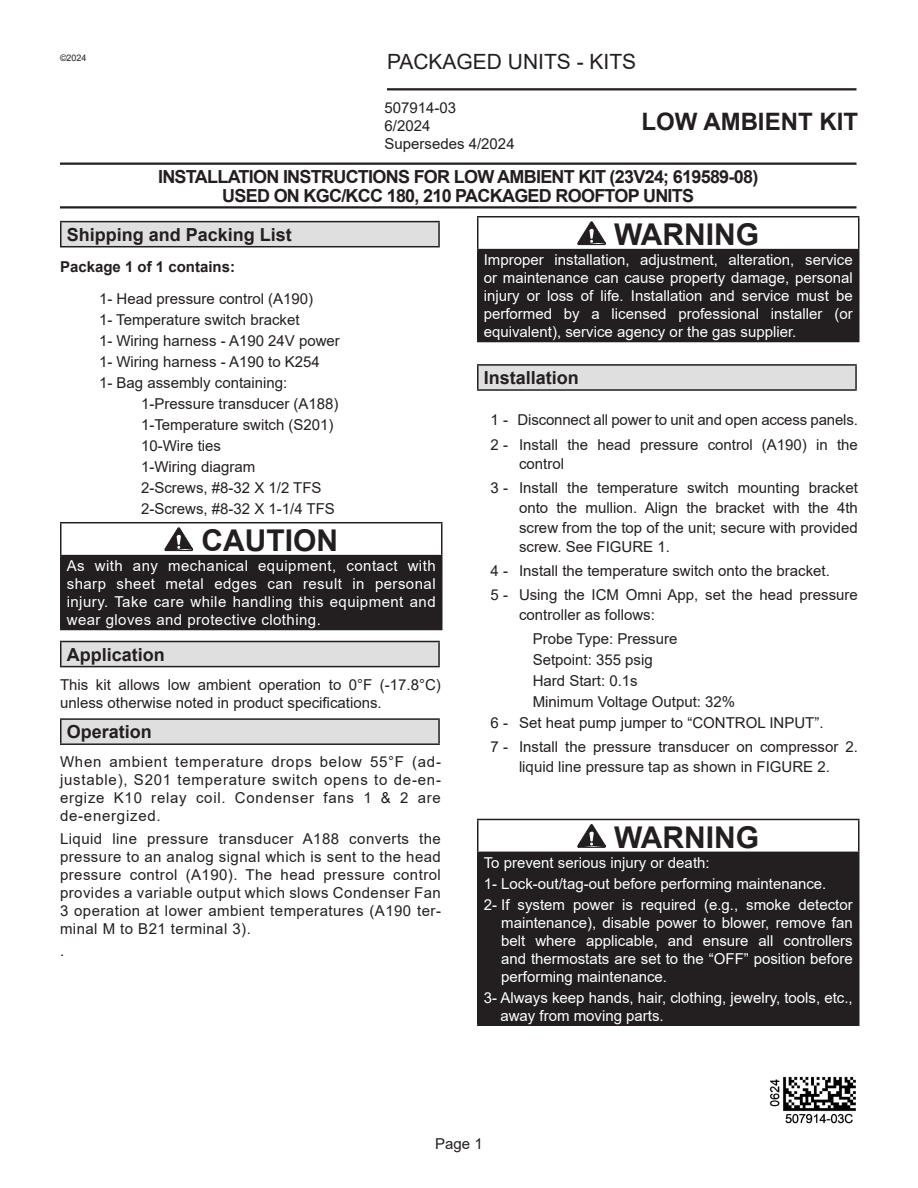
<style>
.page{position:relative;width:918px;height:1188px;background:#fff}
.page>*{position:absolute;margin:0;border:0;box-sizing:border-box;transform-origin:0 0}
.WARNING_20pt{font:700 30px "Arial";color:#231f20}
.Heading_12pt_Bold_Center{font:700 24px "Arial";color:#231f20}
.Kits___Accessories{font:21px "Arial";color:#231f20}
.Paragraph_Center{font:700 18px/19.5px "Arial";letter-spacing:-.04em;color:#231f20;text-align:center}
.Heading_12pt_Bold_Left{font:700 18px "Arial";color:#231f20}
.paragraph{font:15px/18px "Arial";color:#231f20}
.White_10pt{font:15px/18px "Arial";color:#fff;text-align:justify}
.Paragraph_Indent{font:15px "Arial";color:#231f20}
.Title_Form_No_Date{font:15px/18px "Arial";color:#231f20}
.Paragraph_Bold{font:700 15px "Arial";color:#231f20}
.Copyright{font:9px "Arial";color:#231f20}
</style>
<div class="page">
<hr style="left:387px;top:88px;width:469px;height:2px;background:#231f20">
<hr style="left:60px;top:206px;width:796px;height:3px;background:#231f20">
<hr style="left:60px;top:163px;width:796px;height:2px;background:#231f20">
<div style="left:61px;top:222px;width:378px;height:25px;background:#dfdfdf"></div>
<hr style="left:60px;top:221px;width:380px;height:1px;background:#231f20">
<hr style="left:60px;top:246px;width:380px;height:1px;background:#231f20">
<hr style="left:60px;top:222px;width:2px;height:24px;background:#231f20">
<hr style="left:438px;top:222px;width:2px;height:24px;background:#231f20">
<div style="left:61px;top:556px;width:381px;height:74px;background:#231f20"></div>
<hr style="left:60px;top:522px;width:382px;height:1px;background:#231f20">
<hr style="left:60px;top:523px;width:2px;height:32px;background:#231f20">
<hr style="left:441px;top:523px;width:1px;height:32px;background:#231f20">
<hr style="left:60px;top:555px;width:382px;height:1px;background:#231f20">
<hr style="left:60px;top:556px;width:2px;height:73px;background:#231f20">
<hr style="left:60px;top:629px;width:382px;height:1px;background:#231f20">
<svg style="left:164px;top:527px;width:29px;height:25px"></svg>
<div style="left:61px;top:642px;width:378px;height:25px;background:#dfdfdf"></div>
<hr style="left:60px;top:641px;width:380px;height:1px;background:#231f20">
<hr style="left:60px;top:666px;width:380px;height:1px;background:#231f20">
<hr style="left:60px;top:642px;width:2px;height:24px;background:#231f20">
<hr style="left:438px;top:642px;width:2px;height:24px;background:#231f20">
<div style="left:61px;top:719px;width:378px;height:25px;background:#dfdfdf"></div>
<hr style="left:60px;top:718px;width:380px;height:2px;background:#231f20">
<hr style="left:60px;top:743px;width:380px;height:2px;background:#231f20">
<hr style="left:60px;top:720px;width:2px;height:23px;background:#231f20">
<hr style="left:438px;top:720px;width:2px;height:23px;background:#231f20">
<div style="left:478px;top:250px;width:381px;height:92px;background:#231f20"></div>
<hr style="left:477px;top:216px;width:383px;height:2px;background:#231f20">
<hr style="left:477px;top:217px;width:1px;height:32px;background:#231f20">
<hr style="left:858px;top:217px;width:2px;height:32px;background:#231f20">
<hr style="left:477px;top:249px;width:383px;height:1px;background:#231f20">
<hr style="left:477px;top:250px;width:1px;height:91px;background:#231f20">
<hr style="left:858px;top:250px;width:2px;height:91px;background:#231f20">
<hr style="left:477px;top:341px;width:383px;height:1px;background:#231f20">
<svg style="left:577px;top:221px;width:29px;height:25px"></svg>
<div style="left:478px;top:365px;width:378px;height:25px;background:#dfdfdf"></div>
<hr style="left:477px;top:364px;width:380px;height:2px;background:#231f20">
<hr style="left:477px;top:389px;width:380px;height:2px;background:#231f20">
<svg style="left:477px;top:366px;width:1px;height:23px"></svg>
<hr style="left:855px;top:366px;width:2px;height:23px;background:#231f20">
<div style="left:478px;top:852px;width:381px;height:173px;background:#231f20"></div>
<hr style="left:477px;top:819px;width:383px;height:1px;background:#231f20">
<hr style="left:477px;top:820px;width:1px;height:32px;background:#231f20">
<hr style="left:858px;top:820px;width:2px;height:32px;background:#231f20">
<hr style="left:477px;top:852px;width:383px;height:1px;background:#231f20">
<hr style="left:477px;top:853px;width:1px;height:172px;background:#231f20">
<hr style="left:858px;top:853px;width:2px;height:172px;background:#231f20">
<hr style="left:477px;top:1025px;width:383px;height:1px;background:#231f20">
<svg style="left:577px;top:824px;width:29px;height:24px"></svg>
<img style="left:769px;top:1076px;width:87px;height:48px">
<p class="Copyright" style="left:60px;top:51px;width:28px">©2024</p>
<p class="Kits___Accessories" style="left:387px;top:47px;width:251px">PACKAGED UNITS - KITS</p>
<p class="Title_Form_No_Date" style="left:385px;top:99px;width:132px">507914-03<br>6/2024<br>Supersedes 4/2024</p>
<p class="Paragraph_Center" style="left:158px;top:167px;width:602px">INSTALLATION INSTRUCTIONS FOR LOW AMBIENT KIT (23V24; 619589-08)<br>USED ON KGC/KCC 180, 210 PACKAGED ROOFTOP UNITS</p>
<p class="Heading_12pt_Bold_Center" style="left:642px;top:105px;width:218px">LOW AMBIENT KIT</p>
<p class="Heading_12pt_Bold_Left" style="left:67px;top:222px;width:227px">Shipping and Packing List</p>
<p class="Paragraph_Bold" style="left:60px;top:256px;width:177px">Package 1 of 1 contains:</p>
<p class="Paragraph_Indent" style="left:99px;top:288px;width:216px">1- Head pressure control (A190)</p>
<p class="Paragraph_Indent" style="left:99px;top:309px;width:202px">1- Temperature switch bracket</p>
<p class="Paragraph_Indent" style="left:99px;top:330px;width:242px">1- Wiring harness - A190 24V power</p>
<p class="Paragraph_Indent" style="left:99px;top:351px;width:222px">1- Wiring harness - A190 to K254</p>
<p class="Paragraph_Indent" style="left:99px;top:372px;width:190px">1- Bag assembly containing:</p>
<p class="Paragraph_Indent" style="left:141px;top:393px;width:199px">1-Pressure transducer (A188)</p>
<p class="Paragraph_Indent" style="left:141px;top:414px;width:194px">1-Temperature switch (S201)</p>
<p class="Paragraph_Indent" style="left:141px;top:435px;width:82px">10-Wire ties</p>
<p class="Paragraph_Indent" style="left:141px;top:456px;width:116px">1-Wiring diagram</p>
<p class="Paragraph_Indent" style="left:141px;top:477px;width:182px">2-Screws, #8-32 X 1/2 TFS</p>
<p class="Paragraph_Indent" style="left:141px;top:498px;width:195px">2-Screws, #8-32 X 1-1/4 TFS</p>
<p class="WARNING_20pt" style="left:201px;top:519px;width:138px">CAUTION</p>
<p class="White_10pt" style="left:67px;top:557px;width:370px">As with any mechanical equipment, contact with sharp sheet metal edges can result in personal injury. Take care while handling this equipment and wear gloves and protective clothing.</p>
<p class="Heading_12pt_Bold_Left" style="left:67px;top:642px;width:100px">Application</p>
<p class="paragraph" style="left:60px;top:675px;width:382px">This kit allows low ambient operation to 0°F (-17.8°C) unless otherwise noted in product specifications.</p>
<p class="Heading_12pt_Bold_Left" style="left:67px;top:719px;width:87px">Operation</p>
<p class="paragraph" style="left:60px;top:753px;width:382px;text-align:justify">When ambient temperature drops below 55°F (ad&shy;justable), S201 temperature switch opens to de-en&shy;ergize K10 relay coil. Condenser fans 1 &amp; 2 are de-energized.</p>
<p class="paragraph" style="left:60px;top:830px;width:382px;text-align:justify">Liquid line pressure transducer A188 converts the pressure to an analog signal which is sent to the head pressure control (A190). The head pressure control provides a variable output which slows Condenser Fan 3 operation at lower ambient temperatures (A190 ter&shy;minal M to B21 terminal 3).</p>
<p class="paragraph" style="left:60px;top:942px;width:6px">.</p>
<p class="WARNING_20pt" style="left:614px;top:213px;width:146px">WARNING</p>
<p class="White_10pt" style="left:484px;top:251px;width:370px">Improper installation, adjustment, alteration, service or maintenance can cause property damage, personal injury or loss of life. Installation and service must be performed by a licensed professional installer (or equivalent), service agency or the gas supplier.</p>
<p class="Heading_12pt_Bold_Left" style="left:484px;top:365px;width:97px">Installation</p>
<p class="paragraph" style="left:490px;top:411px;width:369px">1 - Disconnect all power to unit and open access panels.</p>
<p class="paragraph" style="left:519px;top:434px;width:340px;line-height:19.6px;text-indent:-28px">2 - Install the head pressure control (A190) in the control</p>
<p class="paragraph" style="left:519px;top:478px;width:341px;line-height:19.6px;text-align:justify;text-indent:-28px">3 - Install the temperature switch mounting bracket onto the mullion. Align the bracket with the 4th screw from the top of the unit; secure with provided screw. See FIGURE 1.</p>
<p class="paragraph" style="left:490px;top:562px;width:341px">4 - Install the temperature switch onto the bracket.</p>
<p class="paragraph" style="left:519px;top:585px;width:340px;line-height:19.5px;text-indent:-28px">5 - Using the ICM Omni App, set the head pressure controller as follows:</p>
<p class="Paragraph_Indent" style="left:533px;top:628px;width:146px">Probe Type: Pressure</p>
<p class="Paragraph_Indent" style="left:533px;top:649px;width:122px">Setpoint: 355 psig</p>
<p class="Paragraph_Indent" style="left:533px;top:670px;width:107px">Hard Start: 0.1s</p>
<p class="Paragraph_Indent" style="left:533px;top:691px;width:204px">Minimum Voltage Output: 32%</p>
<p class="paragraph" style="left:490px;top:714px;width:335px">6 - Set heat pump jumper to “CONTROL INPUT”.</p>
<p class="paragraph" style="left:490px;top:737px;width:369px;line-height:19.6px;text-align:center">7 - Install the pressure transducer on compressor 2. liquid line pressure tap as shown in FIGURE 2.</p>
<p class="WARNING_20pt" style="left:614px;top:816px;width:146px">WARNING</p>
<p class="White_10pt" style="left:484px;top:853px;width:227px">To prevent serious injury or death:</p>
<p class="White_10pt" style="left:484px;top:874px;width:344px">1- Lock-out/tag-out before performing maintenance.</p>
<p class="White_10pt" style="left:501px;top:895px;width:353px;text-indent:-18px">2- If system power is required (e.g., smoke detector maintenance), disable power to blower, remove fan belt where applicable, and ensure all controllers and thermostats are set to the “OFF” position before performing maintenance.</p>
<p class="White_10pt" style="left:500px;top:988px;width:354px;text-indent:-17px">3- Always keep hands, hair, clothing, jewelry, tools, etc., away from moving parts.</p>
<p class="paragraph" style="left:435px;top:1135px;width:49px">Page 1</p>
</div>
